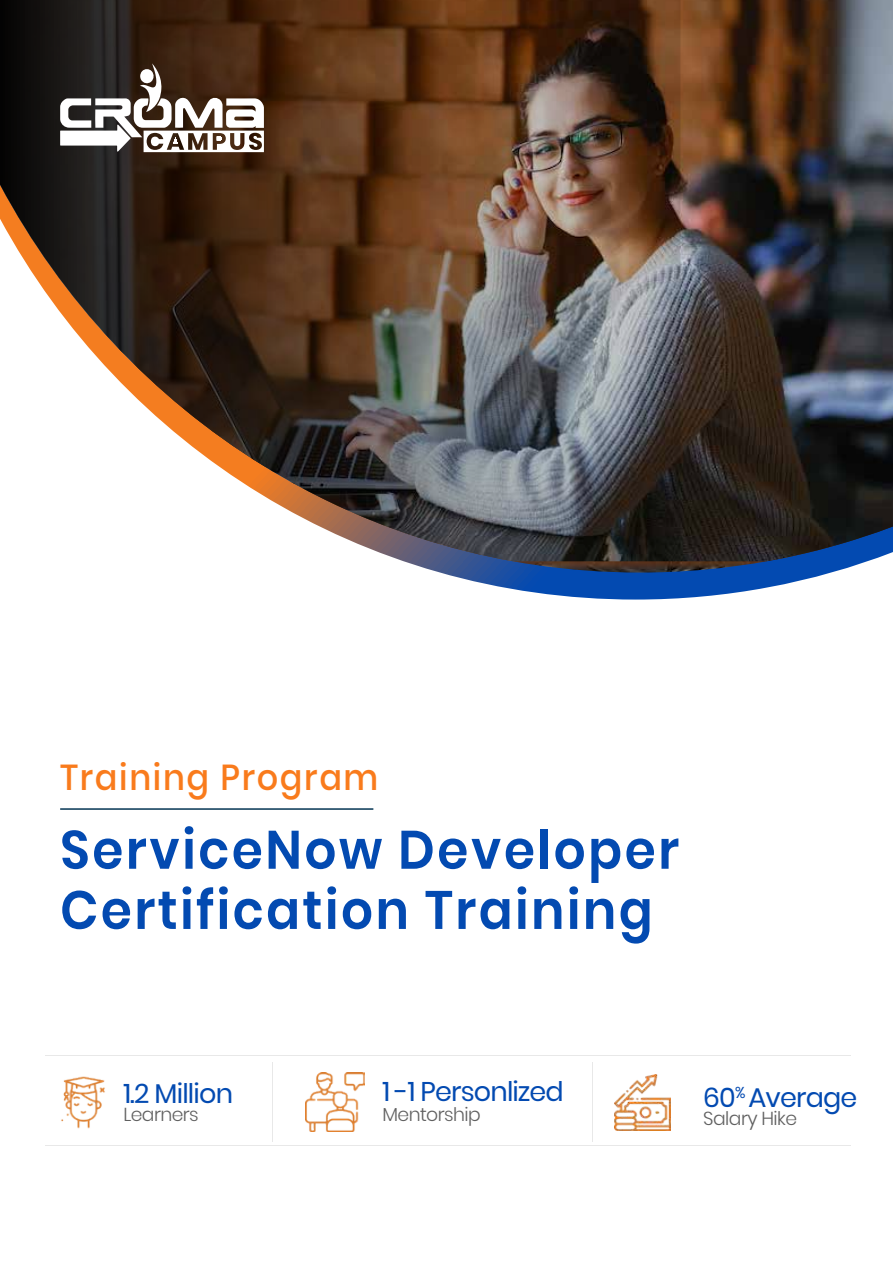
<style>
.page{position:relative;width:893px;height:1263px;background:#fff}
.page>*{position:absolute;margin:0;border:0;box-sizing:border-box;transform-origin:0 0}
.t1{font:600 53.85px/60.2px "Poppins";letter-spacing:.05em;color:#034ab1;scale:.93 1}
.t2{font:500 36px "Poppins";letter-spacing:.05em;color:#f97b1c;scale:.93 1}
.t3{font:27px "Poppins";letter-spacing:-.03em;color:#034ab1}
.t4{font:300 18.75px "Poppins";letter-spacing:-.03em;color:#606060}
</style>
<div class="page">
<hr style="left:60px;top:808px;width:313px;height:2px;background:#053554">
<hr style="left:46px;top:1055px;width:805px;height:1px;background:#b3b3b3">
<hr style="left:46px;top:1145px;width:805px;height:1px;background:#b3b3b3">
<hr style="left:272px;top:1062px;width:1px;height:80px;background:#b3b3b3">
<hr style="left:592px;top:1062px;width:1px;height:80px;background:#b3b3b3">
<img style="left:614px;top:1074px;width:57px;height:56px">
<img style="left:306px;top:1073px;width:58px;height:58px">
<img style="left:61px;top:1076px;width:44px;height:53px">
<svg style="left:438px;top:572px;width:395px;height:27px"></svg>
<img style="left:680px;top:0;width:213px;height:561px">
<img style="left:0;top:0;width:680px;height:572px">
<svg style="left:60px;top:63px;width:204px;height:89px"></svg>
<p class="t2" style="left:60px;top:756px;width:344px">Training Program</p>
<p class="t1" style="left:60px;top:820px;width:667px">ServiceNow Developer<br>Certification Training</p>
<p class="t3" style="left:123px;top:1078px;width:111px">1.2 Million</p>
<p class="t4" style="left:123px;top:1103px;width:77px">Learners</p>
<p class="t3" style="left:382px;top:1076px;width:183px">1 -1 Personlized</p>
<p class="t4" style="left:382px;top:1103px;width:100px">Mentorship</p>
<p class="t3" style="left:703px;top:1081px;width:155px">60<sup>%</sup> Average</p>
<p class="t4" style="left:703px;top:1108px;width:95px">Salary Hike</p>
</div>
